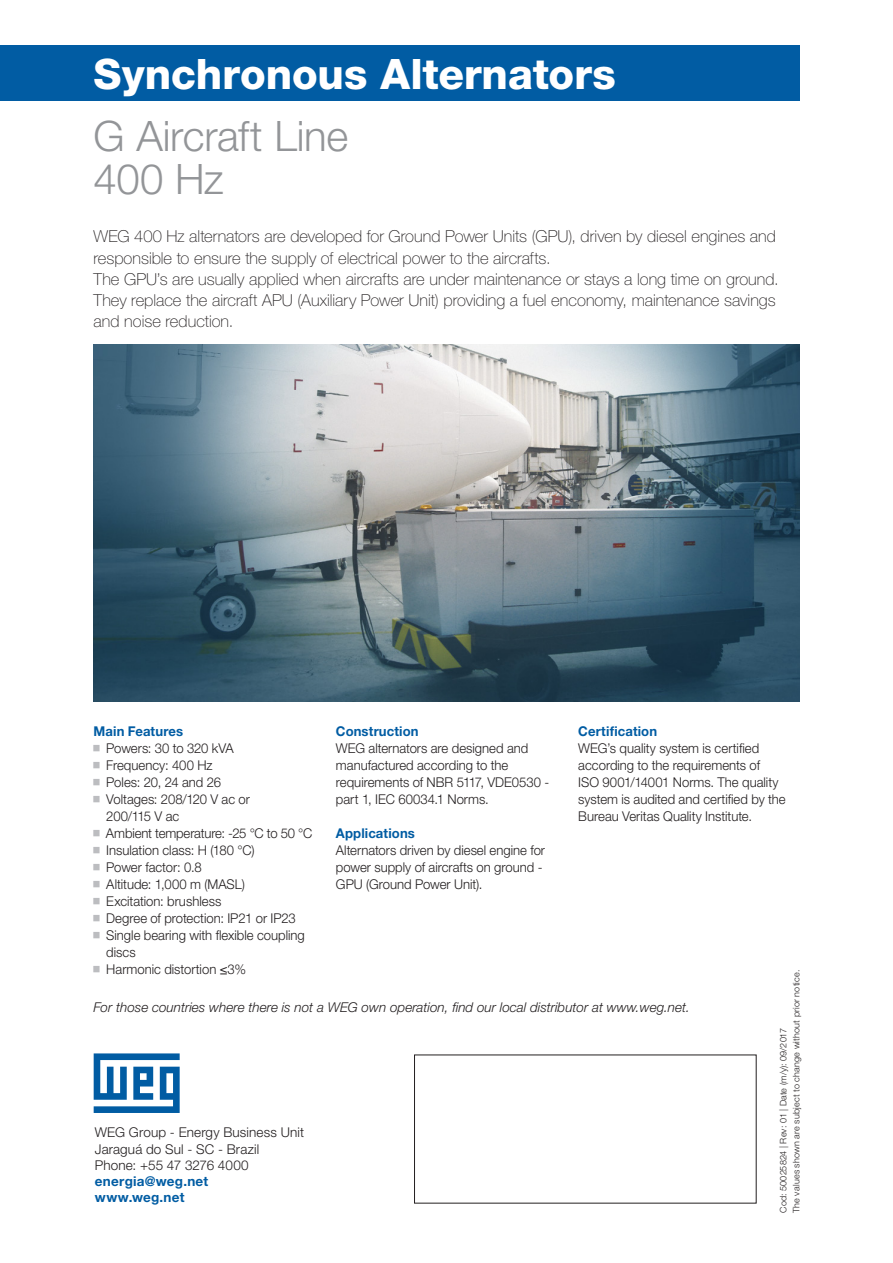
<style>
.page{position:relative;width:893px;height:1263px;background:#fff}
.page>*{position:absolute;margin:0;border:0;box-sizing:border-box;transform-origin:0 0}
._01___Title_WHITE_HN{font:800 42px "Helvetica Neue LT Pro";letter-spacing:-.005em;color:#fff}
._01___Title_WHITE_HN-2{font:300 42px/42.5px "Helvetica Neue LT Pro";letter-spacing:-.01em;color:#939598}
._07___Introduction_H{font:100 16.5px/21.3px "Helvetica Neue LT Pro";color:#231f20}
._09___Copy_BLACK_HN4{font:300 13.5px/17px "Helvetica Neue LT Pro";color:#231f20}
._0-TEXTO{font:300 13.5px/17px "Helvetica Neue LT Pro";color:#231f20}
.t1{font:italic 300 13.5px "Helvetica Neue LT Pro";color:#231f20}
._15___Address_BLACK{font:300 13.5px/16.2px "Helvetica Neue LT Pro";letter-spacing:.01em;color:#231f20}
._2-TITULO{font:700 13.5px "Helvetica Neue LT Pro";letter-spacing:.01em;color:#015ca3}
._15___Address_BLACK-2{font:700 13.5px "Helvetica Neue LT Pro";letter-spacing:.02em;color:#015ca3}
._15___Address_BLACK-3{font:300 9px "Helvetica Neue LT Pro";letter-spacing:.02em;color:#231f20}
.s1{font-weight:700;color:#015ca3}
</style>
<div class="page">
<div style="left:0;top:46px;width:799px;height:55px;background:#015ca3"></div>
<img style="left:93px;top:344px;width:706px;height:358px">
<svg style="left:94px;top:1053px;width:86px;height:60px"></svg>
<p class="_01___Title_WHITE_HN" style="left:94px;top:49px;width:524px">Synchronous Alternators</p>
<p class="_01___Title_WHITE_HN-2" style="left:94px;top:114px;width:256px">G Aircraft Line<br>400 Hz</p>
<p class="_07___Introduction_H" style="left:94px;top:226px;width:684px">WEG 400 Hz alternators are developed for Ground Power Units (GPU), driven by diesel engines and responsible to ensure the supply of electrical power to the aircrafts.</p>
<p class="_07___Introduction_H" style="left:94px;top:268px;width:687px">The GPU’s are usually applied when aircrafts are under maintenance or stays a long time on ground.<br>They replace the aircraft APU (Auxiliary Power Unit) providing a fuel enconomy, maintenance savings and noise reduction.</p>
<p class="_2-TITULO" style="left:336px;top:722px;width:84px">Construction</p>
<p class="_0-TEXTO" style="left:336px;top:739px;width:215px">WEG alternators are designed and manufactured according to the requirements of NBR 5117, VDE0530 - part 1, IEC 60034.1 Norms.</p>
<p class="_2-TITULO" style="left:336px;top:824px;width:80px">Applications</p>
<p class="_0-TEXTO" style="left:336px;top:841px;width:211px">Alternators driven by diesel engine for power supply of aircrafts on ground -<br>GPU (Ground Power Unit).</p>
<p class="_2-TITULO" style="left:578px;top:722px;width:80px">Certification</p>
<p class="_09___Copy_BLACK_HN4" style="left:578px;top:739px;width:209px">WEG’s quality system is certified according to the requirements of<br>ISO 9001/14001 Norms. The quality system is audited and certified by the Bureau Veritas Quality Institute.</p>
<p class="_2-TITULO" style="left:94px;top:722px;width:91px">Main Features</p>
<p class="_09___Copy_BLACK_HN4" style="left:106px;top:739px;width:129px">Powers: 30 to 320 kVA</p>
<p class="_09___Copy_BLACK_HN4" style="left:106px;top:756px;width:108px">Frequency: 400 Hz</p>
<p class="_09___Copy_BLACK_HN4" style="left:106px;top:773px;width:116px">Poles: 20, 24 and 26</p>
<p class="_09___Copy_BLACK_HN4" style="left:106px;top:790px;width:145px">Voltages: 208/120 V ac or<br>200/115 V ac</p>
<p class="_09___Copy_BLACK_HN4" style="left:106px;top:824px;width:208px">Ambient temperature: -25 °C to 50 °C</p>
<p class="_09___Copy_BLACK_HN4" style="left:106px;top:841px;width:150px">Insulation class: H (180 °C)</p>
<p class="_09___Copy_BLACK_HN4" style="left:106px;top:858px;width:97px">Power factor: 0.8</p>
<p class="_09___Copy_BLACK_HN4" style="left:106px;top:875px;width:140px">Altitude: 1,000 m (MASL)</p>
<p class="_09___Copy_BLACK_HN4" style="left:106px;top:892px;width:117px">Excitation: brushless</p>
<p class="_09___Copy_BLACK_HN4" style="left:106px;top:909px;width:191px">Degree of protection: IP21 or IP23</p>
<p class="_09___Copy_BLACK_HN4" style="left:106px;top:926px;width:200px">Single bearing with flexible coupling discs</p>
<p class="_09___Copy_BLACK_HN4" style="left:106px;top:960px;width:141px">Harmonic distortion ≤3%</p>
<p class="_15___Address_BLACK-3" style="left:791px;top:1213px;width:245px;rotate:-90deg">The values shown are subject to change without prior notice.</p>
<p class="t1" style="left:93px;top:999px;width:598px">For those countries where there is not a WEG own operation, find our local distributor at www.weg.net.</p>
<p class="_15___Address_BLACK-3" style="left:778px;top:1213px;width:186px;rotate:-90deg">Cod: 50025824 | Rev: 01 | Date (m/y): 09/2017</p>
<p class="_15___Address_BLACK" style="left:95px;top:1124px;width:211px">WEG Group - Energy Business Unit</p>
<p class="_15___Address_BLACK" style="left:95px;top:1140px;width:166px">Jaraguá do Sul - SC - Brazil<br>Phone: +55 47 3276 4000 <span class="s1">energia@weg.net</span></p>
<p class="_15___Address_BLACK-2" style="left:95px;top:1189px;width:91px">www.weg.net</p>
</div>
